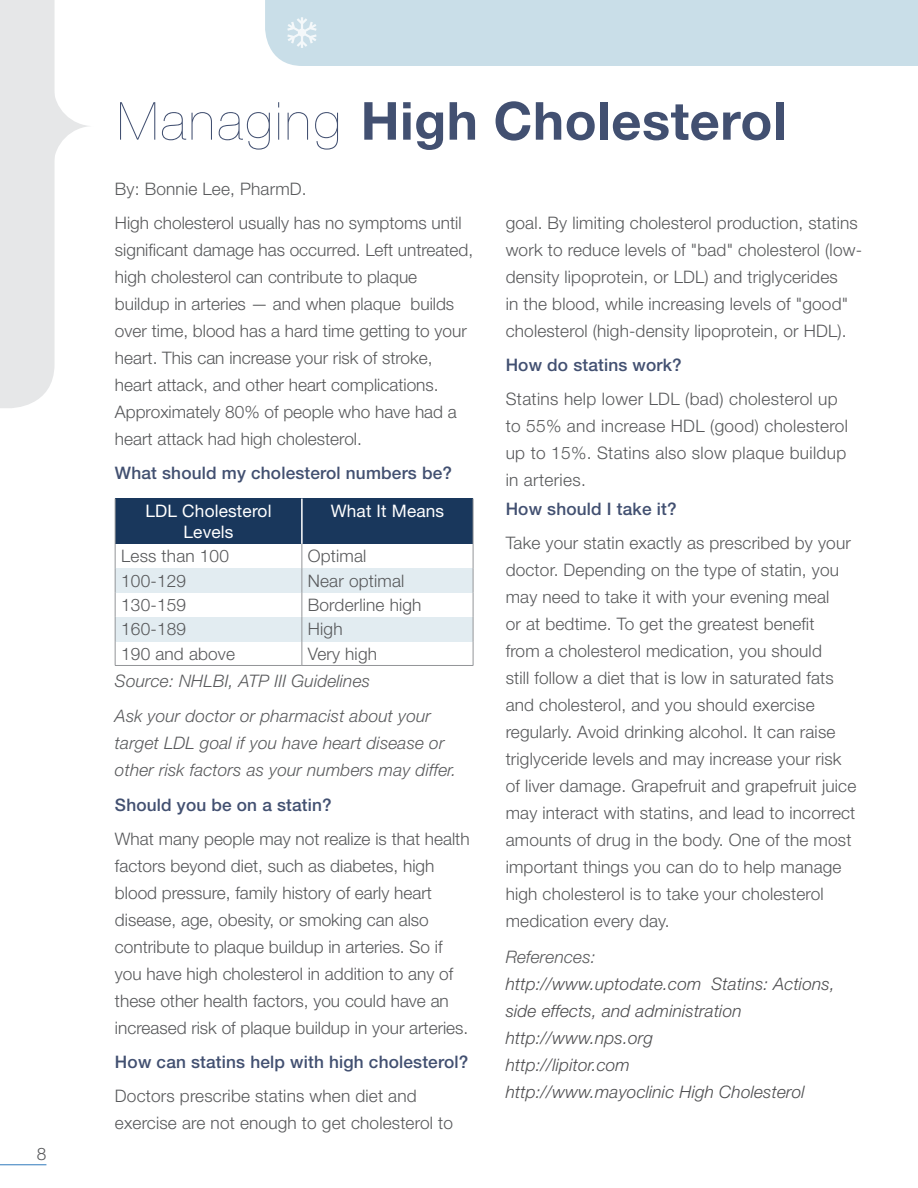
<style>
.page{position:relative;width:918px;height:1188px;background:#fff}
.page>*{position:absolute;margin:0;border:0;box-sizing:border-box;transform-origin:0 0}
.t1{font:700 52.5px "Helvetica Neue LT Std";letter-spacing:.01em;color:#425071}
.t2{font:300 17.25px/27px "Helvetica Neue LT Std";letter-spacing:.01em;color:#58595b}
.t3{font:italic 300 17.25px/27px "Helvetica Neue LT Std";letter-spacing:.01em;color:#58595b}
.t4{font:italic 300 17.25px/27px "Helvetica Neue LT Std";letter-spacing:.01em;color:#4d4d4f}
.t5{font:500 17.25px "Helvetica Neue LT Std";letter-spacing:.01em;color:#425071}
.t6{font:17.25px/21px "Helvetica Neue LT Std";letter-spacing:.01em;color:#fff;text-align:center}
.s1{font-weight:200}
</style>
<div class="page">
<hr style="left:0;top:1164px;width:46px;height:1px;background:#2f7abc">
<svg style="left:0;top:0;width:89px;height:408px"></svg>
<div style="left:265px;top:0;width:639px;height:66px;background:#c9dee8"></div>
<div style="left:904px;top:0;width:14px;height:66px;background:#c9dee8"></div>
<div style="left:115px;top:499px;width:187px;height:45px;background:#19375c"></div>
<div style="left:302px;top:499px;width:171px;height:45px;background:#19375c"></div>
<div style="left:115px;top:568px;width:187px;height:25px;background:#e2ecf1"></div>
<div style="left:302px;top:568px;width:171px;height:25px;background:#e2ecf1"></div>
<div style="left:115px;top:617px;width:187px;height:24px;background:#e2ecf1"></div>
<div style="left:302px;top:617px;width:171px;height:24px;background:#e2ecf1"></div>
<hr style="left:301px;top:499px;width:2px;height:45px;background:#fff">
<svg style="left:115px;top:544px;width:1px;height:121px"></svg>
<svg style="left:302px;top:544px;width:1px;height:121px"></svg>
<svg style="left:473px;top:544px;width:1px;height:121px"></svg>
<hr style="left:115px;top:665px;width:187px;height:1px;background:#939598">
<hr style="left:302px;top:665px;width:171px;height:1px;background:#939598">
<hr style="left:115px;top:499px;width:1px;height:45px;background:#939598">
<hr style="left:473px;top:499px;width:1px;height:45px;background:#939598">
<p class="t2" style="left:37px;top:1140px;width:11px">8</p>
<h2 class="t1" style="left:117px;top:88px;width:671px"><span class="s1">Managing</span> High Cholesterol</h2>
<p class="t2" style="left:115px;top:175px;width:193px">By: Bonnie Lee, PharmD.</p>
<p class="t2" style="left:115px;top:209px;width:360px">High cholesterol usually has no symptoms until significant damage has occurred. Left untreated, high cholesterol can contribute to plaque buildup in arteries — and when plaque builds over time, blood has a hard time getting to your heart. This can increase your risk of stroke, heart attack, and other heart complications.<br>Approximately 80% of people who have had a heart attack had high cholesterol.</p>
<h3 class="t5" style="left:115px;top:463px;width:339px">What should my cholesterol numbers be?</h3>
<p class="t6" style="left:145px;top:500px;width:128px">LDL Cholesterol<br>Levels</p>
<p class="t6" style="left:331px;top:500px;width:115px">What It Means</p>
<p class="t2" style="left:121px;top:542px;width:109px">Less than 100</p>
<p class="t2" style="left:308px;top:542px;width:60px">Optimal</p>
<p class="t2" style="left:121px;top:567px;width:66px">100-129</p>
<p class="t2" style="left:308px;top:567px;width:98px">Near optimal</p>
<p class="t2" style="left:121px;top:591px;width:66px">130-159</p>
<p class="t2" style="left:308px;top:591px;width:115px">Borderline high</p>
<p class="t2" style="left:121px;top:615px;width:66px">160-189</p>
<p class="t2" style="left:308px;top:615px;width:36px">High</p>
<p class="t2" style="left:121px;top:640px;width:115px">190 and above</p>
<p class="t2" style="left:308px;top:640px;width:71px">Very high</p>
<p class="t3" style="left:115px;top:667px;width:257px">Source: NHLBI, ATP III Guidelines</p>
<p class="t3" style="left:115px;top:702px;width:343px">Ask your doctor or pharmacist about your target LDL goal if you have heart disease or other risk factors as your numbers may differ.</p>
<h3 class="t5" style="left:115px;top:794px;width:218px">Should you be on a statin?</h3>
<p class="t2" style="left:115px;top:825px;width:356px">What many people may not realize is that health factors beyond diet, such as diabetes, high blood pressure, family history of early heart disease, age, obesity, or smoking can also contribute to plaque buildup in arteries. So if you have high cholesterol in addition to any of these other health factors, you could have an increased risk of plaque buildup in your arteries.</p>
<h3 class="t5" style="left:115px;top:1052px;width:355px">How can statins help with high cholesterol?</h3>
<p class="t2" style="left:115px;top:1082px;width:340px">Doctors prescribe statins when diet and exercise are not enough to get cholesterol to</p>
<p class="t2" style="left:506px;top:209px;width:358px">goal. By limiting cholesterol production, statins work to reduce levels of "bad" cholesterol (low&shy;density lipoprotein, or LDL) and triglycerides<br>in the blood, while increasing levels of "good" cholesterol (high-density lipoprotein, or HDL).</p>
<h3 class="t5" style="left:506px;top:355px;width:178px">How do statins work?</h3>
<p class="t2" style="left:506px;top:385px;width:344px">Statins help lower LDL (bad) cholesterol up to 55% and increase HDL (good) cholesterol up to 15%. Statins also slow plaque buildup in arteries.</p>
<h3 class="t5" style="left:506px;top:499px;width:172px">How should I take it?</h3>
<p class="t2" style="left:506px;top:529px;width:352px">Take your statin exactly as prescribed by your doctor. Depending on the type of statin, you may need to take it with your evening meal<br>or at bedtime. To get the greatest benefit<br>from a cholesterol medication, you should<br>still follow a diet that is low in saturated fats and cholesterol, and you should exercise regularly. Avoid drinking alcohol. It can raise triglyceride levels and may increase your risk of liver damage. Grapefruit and grapefruit juice may interact with statins, and lead to incorrect amounts of drug in the body. One of the most important things you can do to help manage high cholesterol is to take your cholesterol medication every day.</p>
<p class="t3" style="left:506px;top:943px;width:91px">References:</p>
<p class="t4" style="left:506px;top:970px;width:331px">http://www.uptodate.com Statins: Actions, side effects, and administration</p>
<p class="t4" style="left:506px;top:1024px;width:149px">http://www.nps.org</p>
<p class="t4" style="left:506px;top:1051px;width:126px">http://lipitor.com</p>
<p class="t4" style="left:506px;top:1078px;width:301px">http://www.mayoclinic High Cholesterol</p>
</div>
